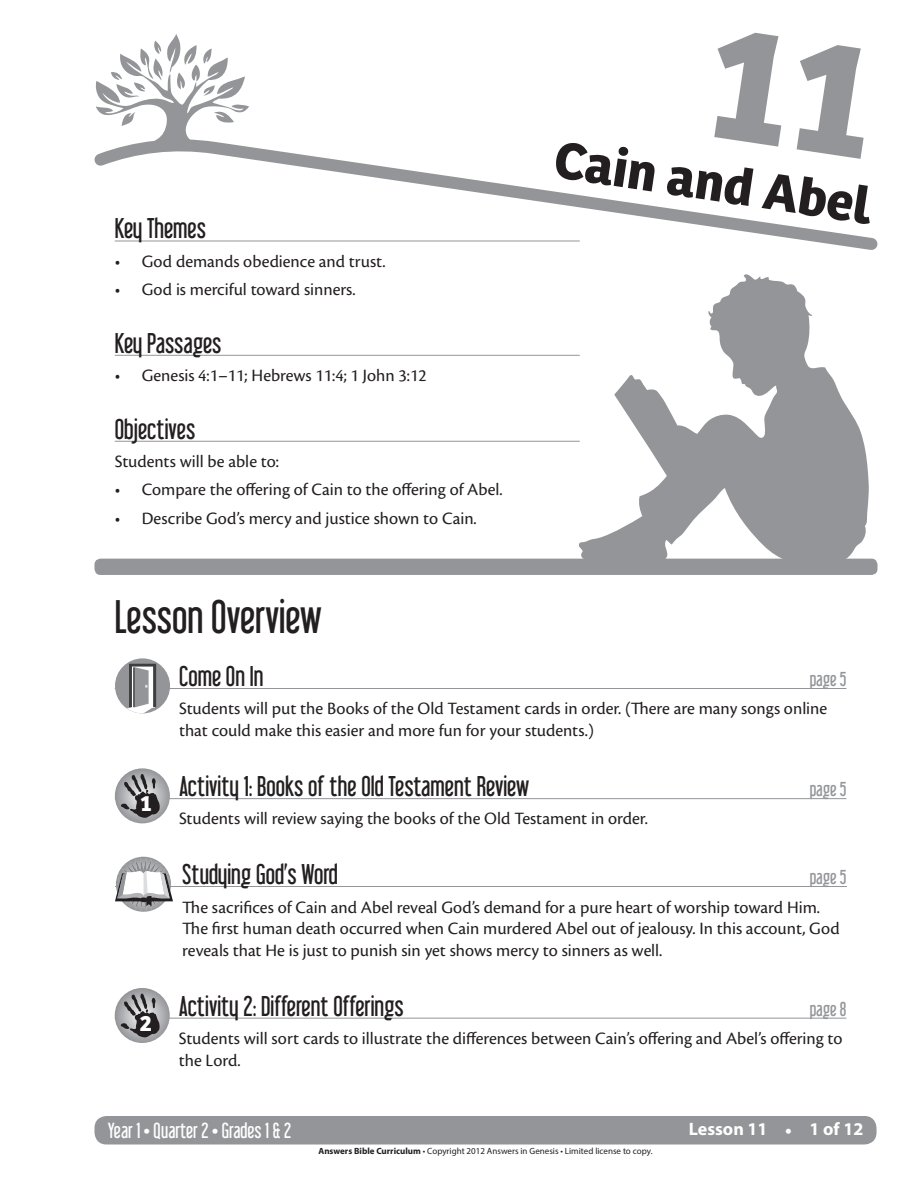
<style>
.page{position:relative;width:918px;height:1188px;background:#fff}
.page>*{position:absolute;margin:0;border:0;box-sizing:border-box;transform-origin:0 0}
.t1{font:700 54px "Bree";color:#231f20}
.t2{font:42px "Libel Suit";color:#231f20}
.t3{font:25.5px "Libel Suit";color:#231f20}
.t4{font:700 22.95px "Bree";color:#fff}
.t5{font:19.5px "Libel Suit";color:#fff}
.t6{font:18px/21.6px "Cronos Pro";color:#231f20}
.t7{font:18px "Libel Suit";color:#939598}
.t8{font:700 18px "Myriad Pro";color:#fff}
.t9{font:9px "Myriad Pro";color:#231f20}
.s1{font-family:"Libel Suit";font-weight:400;font-size:19.5px}
.s2{font-weight:700}
</style>
<div class="page">
<div style="left:94px;top:1116px;width:783px;height:28px;background:#939598;border-radius:12px"></div>
<svg style="left:94px;top:146px;width:784px;height:104px"></svg>
<div style="left:94px;top:559px;width:784px;height:16px;background:#939598;border-radius:6px"></div>
<svg style="left:577px;top:274px;width:292px;height:285px"></svg>
<svg style="left:95px;top:34px;width:154px;height:112px"></svg>
<hr style="left:115px;top:241px;width:465px;height:1px;background:#939598">
<hr style="left:115px;top:355px;width:465px;height:1px;background:#939598">
<hr style="left:115px;top:441px;width:465px;height:1px;background:#939598">
<hr style="left:115px;top:688px;width:731px;height:1px;background:#939598">
<hr style="left:115px;top:798px;width:731px;height:1px;background:#939598">
<hr style="left:115px;top:886px;width:731px;height:1px;background:#939598">
<hr style="left:115px;top:1018px;width:731px;height:1px;background:#939598">
<svg style="left:115px;top:658px;width:55px;height:55px"></svg>
<svg style="left:115px;top:664px;width:41px;height:49px"></svg>
<hr style="left:133px;top:667px;width:2px;height:40px;background:#3e3e3f">
<svg style="left:115px;top:768px;width:55px;height:55px"></svg>
<svg style="left:121px;top:773px;width:39px;height:45px;background:#7a797b"></svg>
<svg style="left:115px;top:857px;width:58px;height:55px"></svg>
<svg style="left:115px;top:988px;width:55px;height:55px"></svg>
<svg style="left:120px;top:992px;width:40px;height:46px;background:#7c7c7e"></svg>
<svg style="left:705px;top:146px;width:172px;height:13px"></svg>
<h3 class="t3" style="left:115px;top:213px;width:93px">Key Themes</h3>
<p class="t6" style="left:115px;top:250px;width:272px">• God demands obedience and trust.</p>
<p class="t6" style="left:115px;top:279px;width:243px">• God is merciful toward sinners.</p>
<h3 class="t3" style="left:115px;top:328px;width:108px">Key Passages</h3>
<p class="t6" style="left:115px;top:365px;width:314px">• Genesis 4:1–11; Hebrews 11:4; 1 John 3:12</p>
<h3 class="t3" style="left:115px;top:414px;width:82px">Objectives</h3>
<p class="t6" style="left:115px;top:451px;width:166px">Students will be able to:</p>
<p class="t6" style="left:115px;top:479px;width:389px">• Compare the offering of Cain to the offering of Abel.</p>
<p class="t6" style="left:115px;top:507px;width:364px">• Describe God’s mercy and justice shown to Cain.</p>
<h1 class="t1" style="left:559px;top:128px;width:322px;rotate:8deg">Cain and Abel</h1>
<h2 class="t2" style="left:115px;top:592px;width:208px">Lesson Overview</h2>
<h3 class="t3" style="left:179px;top:661px;width:86px">Come On In</h3>
<p class="t7" style="left:810px;top:668px;width:38px">page 5</p>
<p class="t6" style="left:179px;top:698px;width:650px">Students will put the Books of the Old Testament cards in order. (There are many songs online that could make this easier and more fun for your students.)</p>
<p class="t4" style="left:140px;top:790px;width:13px">1</p>
<p class="t4" style="left:140px;top:1009px;width:13px">2</p>
<h3 class="t3" style="left:179px;top:771px;width:352px">Activity 1: Books of the Old Testament Review</h3>
<p class="t7" style="left:810px;top:778px;width:38px">page 5</p>
<p class="t6" style="left:179px;top:808px;width:470px">Students will review saying the books of the Old Testament in order.</p>
<h3 class="t3" style="left:182px;top:859px;width:157px">Studying God’s Word</h3>
<p class="t7" style="left:810px;top:867px;width:38px">page 5</p>
<p class="t6" style="left:182px;top:896px;width:659px">The sacrifices of Cain and Abel reveal God’s demand for a pure heart of worship toward Him.<br>The first human death occurred when Cain murdered Abel out of jealousy. In this account, God reveals that He is just to punish sin yet shows mercy to sinners as well.</p>
<h3 class="t3" style="left:179px;top:990px;width:227px">Activity 2: Different Offerings</h3>
<p class="t7" style="left:810px;top:998px;width:38px">page 8</p>
<p class="t6" style="left:179px;top:1028px;width:665px">Students will sort cards to illustrate the differences between Cain’s offering and Abel’s offering to the Lord.</p>
<p class="t5" style="left:108px;top:1118px;width:185px">Year 1 • Quarter 2 • Grades 1 &amp; 2</p>
<p class="t8" style="left:689px;top:1118px;width:176px">Lesson 11 <span class="s1">•</span> 1 of 12</p>
<p class="t9" style="left:318px;top:1145px;width:336px"><span class="s2">Answers Bible Curriculum</span> • Copyright 2012 Answers in Genesis • Limited license to copy.</p>
</div>
